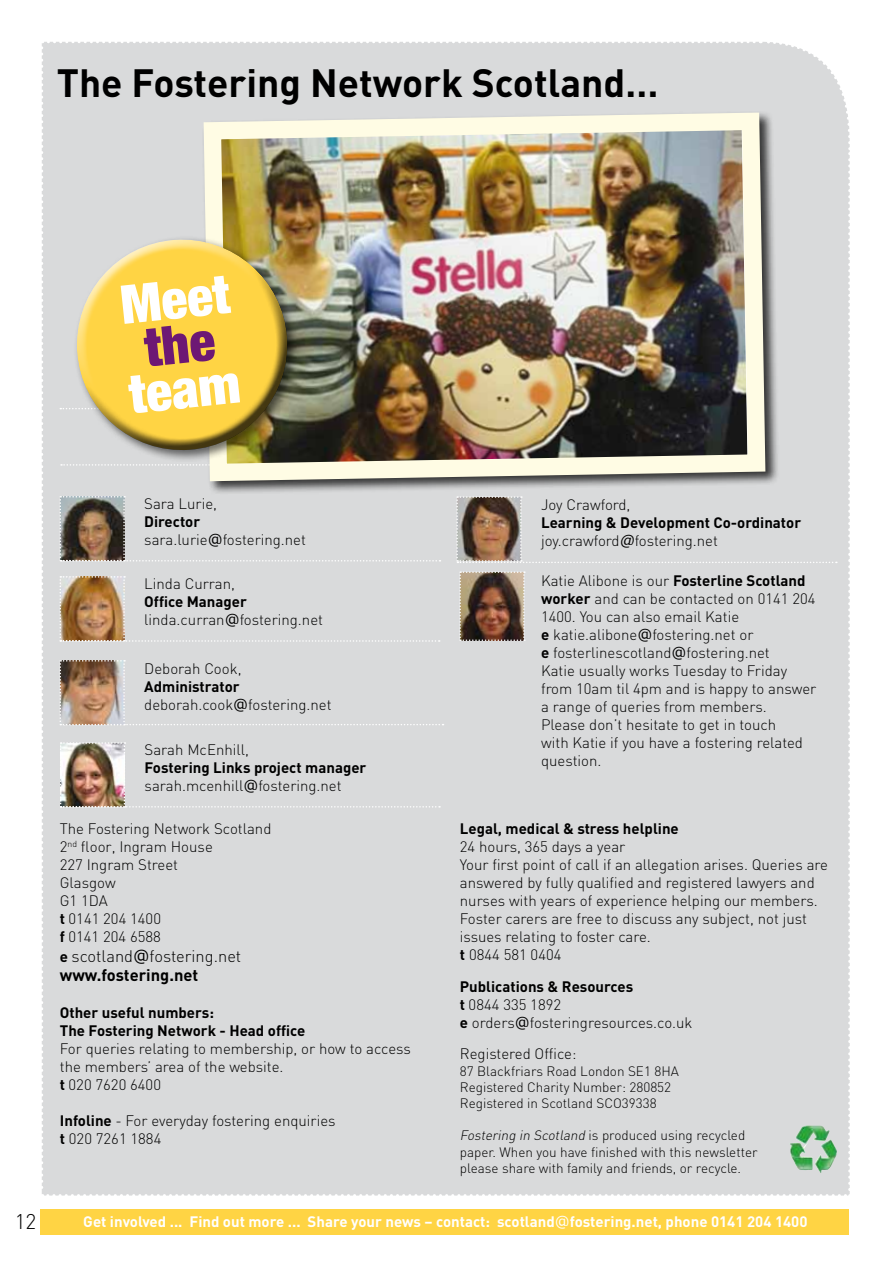
<style>
.page{position:relative;width:893px;height:1263px;background:#fff}
.page>*{position:absolute;margin:0;border:0;box-sizing:border-box;transform-origin:0 0}
.t1{font:900 condensed 53.7px "Helvetica Neue";color:#fff}
.t2{font:700 39px "DIN";color:#000}
.t3{font:300 21px "DIN";color:#000}
.t4{font:300 16.5px/19.8px "DIN";color:#000}
.t5{font:300 15px/18px "DIN";color:#000}
.t6{font:700 15px/18px "DIN";color:#000}
.t7{font:700 15px "DIN";color:#fff}
.t8{font:300 13.5px/16.2px "DIN";color:#000}
.s1{font-weight:700}
.s2{font-family:"Verdana";font-weight:400}
.s3{font-weight:300}
.s4{font-weight:700;font-size:15px}
.s5{font-family:"Verdana";font-weight:400;font-style:italic}
.s6{font-style:italic}
</style>
<div class="page">
<div style="left:40px;top:1209px;width:809px;height:26px;background:#ffd444"></div>
<img style="left:42px;top:42px;width:808px;height:1154px">
<h2 class="t2" style="left:57px;top:57px;width:603px">The Fostering Network Scotland…</h2>
<h1 class="t1" style="left:117px;top:272px;width:111px;rotate:-6deg">Meet</h1>
<h1 class="t1" style="left:126px;top:362px;width:113px;rotate:-6deg">team</h1>
<p class="t5" style="left:144px;top:494px;width:74px">Sara Lurie,</p>
<p class="t5" style="left:144px;top:512px;width:163px"><span class="s1">Director </span>sara.lurie<span class="s2">@</span>fostering.net</p>
<p class="t5" style="left:144px;top:574px;width:92px">Linda Curran,</p>
<p class="t5" style="left:144px;top:592px;width:180px"><span class="s1">Office Manager </span>linda.curran<span class="s2">@</span>fostering.net</p>
<p class="t5" style="left:144px;top:660px;width:99px">Deborah Cook,</p>
<p class="t5" style="left:144px;top:678px;width:189px"><span class="s1">Administrator </span>deborah.cook<span class="s2">@</span>fostering.net</p>
<p class="t5" style="left:145px;top:740px;width:106px">Sarah McEnhill,</p>
<p class="t6" style="left:145px;top:758px;width:223px">Fostering Links project manager <span class="s3">sarah.mcenhill</span><span class="s2">@</span><span class="s3">fostering.net</span></p>
<p class="t5" style="left:60px;top:819px;width:213px">The Fostering Network Scotland<br>2<sup>nd</sup> floor, Ingram House<br>227 Ingram Street<br>Glasgow<br>G1 1DA<br><span class="s1">t</span> 0141 204 1400<br><span class="s1">f</span> 0141 204 6588</p>
<p class="t4" style="left:60px;top:946px;width:183px"><span class="s4">e</span> scotland<span class="s2">@</span>fostering.net <span class="s1">www.fostering.net</span></p>
<p class="t6" style="left:60px;top:1002px;width:247px">Other useful numbers:<br>The Fostering Network - Head office</p>
<p class="t5" style="left:60px;top:1039px;width:352px">For queries relating to membership, or how to access the members’ area of the website.<br><span class="s1">t</span> 020 7620 6400</p>
<p class="t5" style="left:60px;top:1111px;width:277px"><span class="s1">Infoline</span> - For everyday fostering enquiries <span class="s1">t</span> 020 7261 1884</p>
<p class="t5" style="left:541px;top:495px;width:91px">Joy Crawford,</p>
<p class="t6" style="left:541px;top:513px;width:262px">Learning &amp; Development Co-ordinator <span class="s3">joy.crawford</span><span class="s5">@</span><span class="s3">fostering.net</span></p>
<p class="t5" style="left:541px;top:571px;width:277px">Katie Alibone is our <span class="s1">Fosterline Scotland worker</span> and can be contacted on 0141 204<br>1400. You can also email Katie<br><span class="s1">e</span> katie.alibone<span class="s2">@</span>fostering.net or<br><span class="s1">e</span> fosterlinescotland<span class="s2">@</span>fostering.net<br>Katie usually works Tuesday to Friday from 10am til 4pm and is happy to answer a range of queries from members.<br>Please don’t hesitate to get in touch<br>with Katie if you have a fostering related question.</p>
<p class="t6" style="left:460px;top:819px;width:220px">Legal, medical &amp; stress helpline</p>
<p class="t5" style="left:460px;top:838px;width:370px">24 hours, 365 days a year<br>Your first point of call if an allegation arises. Queries are answered by fully qualified and registered lawyers and nurses with years of experience helping our members.<br>Foster carers are free to discuss any subject, not just issues relating to foster care.<br><span class="s1">t</span> 0844 581 0404</p>
<p class="t5" style="left:460px;top:977px;width:234px"><span class="s1">Publications &amp; Resources<br>t</span> 0844 335 1892<br><span class="s1">e</span> orders<span class="s2">@</span>fosteringresources.co.uk</p>
<p class="t5" style="left:460px;top:1045px;width:118px">Registered Office:</p>
<p class="t8" style="left:460px;top:1062px;width:221px">87 Blackfriars Road London SE1 8HA<br>Registered Charity Number: 280852<br>Registered in Scotland SCO39338</p>
<p class="t8" style="left:460px;top:1127px;width:299px"><span class="s6">Fostering in Scotland</span> is produced using recycled paper. When you have finished with this newsletter please share with family and friends, or recycle.</p>
<h3 class="t3" style="left:15px;top:1208px;width:23px">12</h3>
<p class="t7" style="left:83px;top:1211px;width:473px">Get invol ed ... Find out more ... Share your news – contact: scotland</p>
<p class="t7" style="left:101px;top:1211px;width:700px">Get involved ... Find out more ... Share your news – contact scotland<span class="s2">@@</span>fostering.net, phone 0141 204 140</p>
<p class="t7" style="left:580px;top:1211px;width:239px">fostering.net, phone 0141 204 1400</p>
</div>
